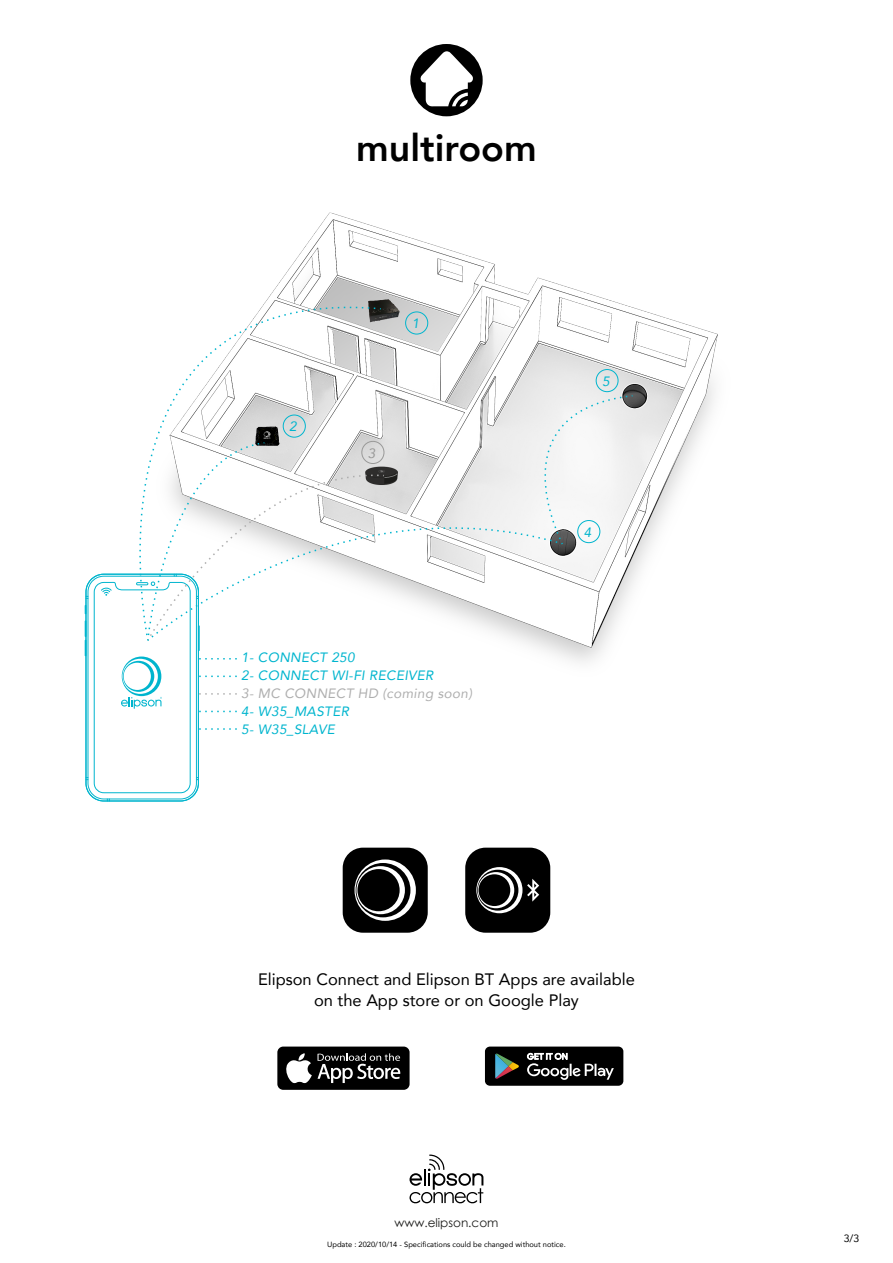
<style>
.page{position:relative;width:893px;height:1263px;background:#fff}
.page>*{position:absolute;margin:0;border:0;box-sizing:border-box;transform-origin:0 0}
.t1{font:800 37.5px "Avenir";color:#000}
.t2{font:16.5px/21px "Avenir";color:#000;text-align:center}
.t3{font:italic 13.5px/18px "Avenir";letter-spacing:.025em;color:#00b5ce}
.t4{font:italic 13.5px "Avenir";letter-spacing:.025em;color:#aeaeae}
.t5{font:italic 13.5px "Avenir";color:#999998}
.t6{font:12px "Century Gothic";color:#1d1d1b}
.t7{font:10.5px "Avenir";color:#000}
.t8{font:7.5px "Avenir";color:#000}
</style>
<div class="page">
<img style="left:276px;top:212px;width:442px;height:450px">
<svg style="left:386px;top:485px;width:175px;height:154px"></svg>
<svg style="left:510px;top:394px;width:124px;height:152px"></svg>
<svg style="left:156px;top:287px;width:223px;height:154px"></svg>
<svg style="left:378px;top:307px;width:4px;height:3px"></svg>
<div style="left:405px;top:312px;width:23px;height:22px;border:1px solid #00b5ce;border-radius:50%"></div>
<div style="left:283px;top:415px;width:23px;height:22px;border:1px solid #00b5ce;border-radius:50%"></div>
<div style="left:578px;top:520px;width:22px;height:23px;border:1px solid #00b5ce;border-radius:50%"></div>
<div style="left:596px;top:369px;width:22px;height:23px;border:1px solid #00b5ce;border-radius:50%"></div>
<svg style="left:84px;top:441px;width:302px;height:361px"></svg>
<svg style="left:410px;top:44px;width:73px;height:72px"></svg>
<div style="left:465px;top:848px;width:85px;height:85px;background:#000;border-radius:20px"></div>
<svg style="left:476px;top:867px;width:63px;height:46px"></svg>
<div style="left:343px;top:848px;width:85px;height:85px;background:#000;border-radius:20px"></div>
<svg style="left:355px;top:859px;width:61px;height:62px"></svg>
<div style="left:485px;top:1046px;width:138px;height:40px;background:#000;border-radius:5px"></div>
<svg style="left:527px;top:1053px;width:87px;height:27px"></svg>
<svg style="left:495px;top:1053px;width:24px;height:26px"></svg>
<div style="left:277px;top:1046px;width:133px;height:44px;background:#000;border-radius:6px"></div>
<svg style="left:286px;top:1053px;width:114px;height:30px"></svg>
<svg style="left:409px;top:1154px;width:74px;height:49px"></svg>
<h1 class="t1" style="left:356px;top:119px;width:182px">multiroom</h1>
<p class="t3" style="left:289px;top:418px;width:9px">2</p>
<p class="t3" style="left:412px;top:314px;width:9px">1</p>
<p class="t5" style="left:368px;top:445px;width:9px">3</p>
<p class="t3" style="left:241px;top:648px;width:194px">1- CONNECT 250<br>2- CONNECT WI-FI RECEIVER</p>
<p class="t4" style="left:241px;top:685px;width:232px">3- MC CONNECT HD (coming soon)</p>
<p class="t3" style="left:241px;top:702px;width:109px">4- W35_MASTER<br>5- W35_SLAVE</p>
<p class="t3" style="left:602px;top:372px;width:9px">5</p>
<p class="t3" style="left:584px;top:523px;width:9px">4</p>
<p class="t2" style="left:258px;top:968px;width:378px">Elipson Connect and Elipson BT Apps are available on the App store or on Google Play</p>
<p class="t6" style="left:394px;top:1214px;width:106px">www.elipson.com</p>
<p class="t8" style="left:327px;top:1238px;width:240px">Update : 2020/10/14 - Specifications could be changed without notice.</p>
<p class="t7" style="left:844px;top:1230px;width:17px">3/3</p>
</div>
